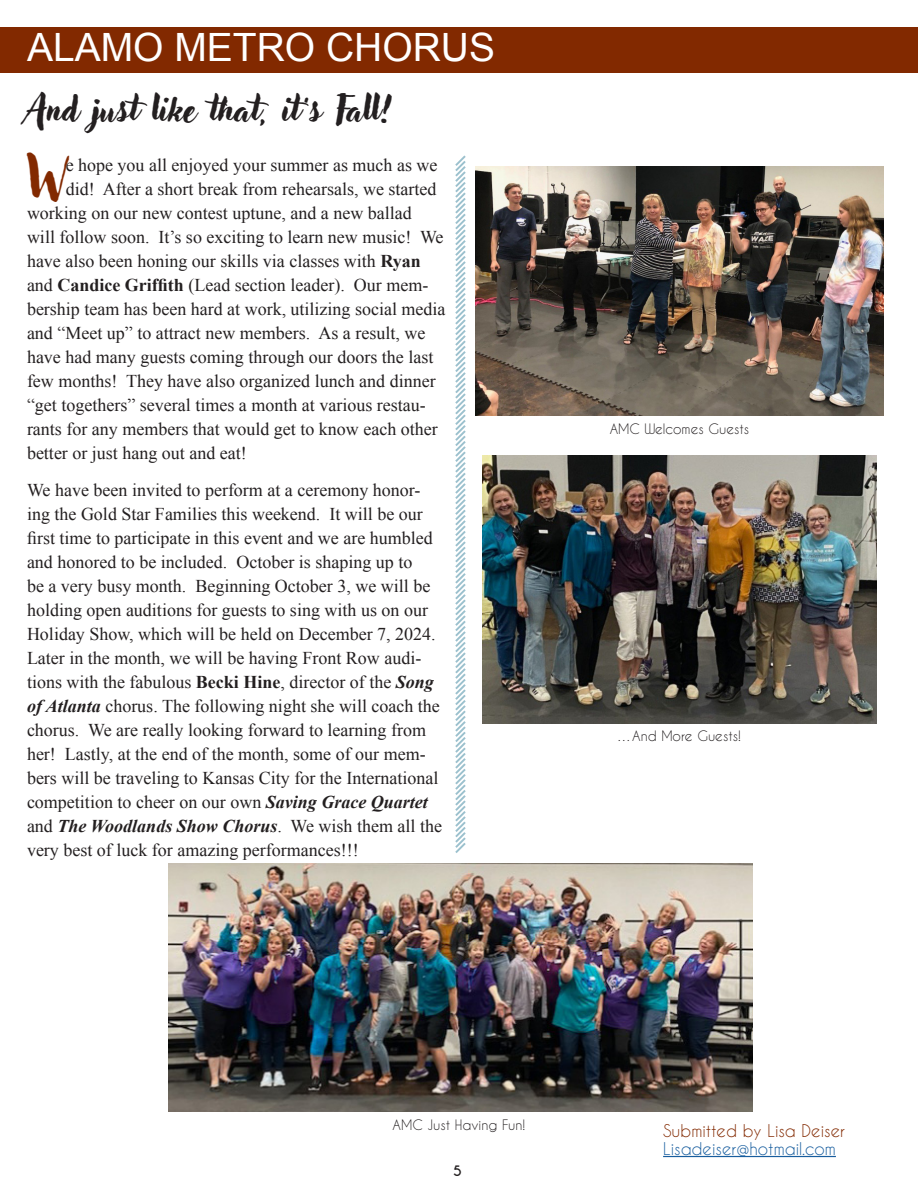
<style>
.page{position:relative;width:918px;height:1188px;background:#fff}
.page>*{position:absolute;margin:0;border:0;box-sizing:border-box;transform-origin:0 0}
.body_text{font:48px "Adlery Pro";color:#822900}
.t1{font:39px "Arial";color:#fff}
.Feature_text{font:36px "Adlery Pro";color:#231f20}
.body_text-2{font:18px/24px "Times New Roman";color:#231f20}
.Submitted_by{font:16.5px "Caviar Dreams";color:#175d9e}
.Submitted_by-2{font:16.5px "Caviar Dreams";color:#822900}
.Cutline{font:13.5px "Caviar Dreams";color:#231f20}
.t2{font:700 13.5px "Caviar Dreams";color:#231f20}
.s1{font-weight:700}
.s2{font-weight:700;font-style:italic}
</style>
<div class="page">
<svg style="left:455px;top:155px;width:11px;height:698px"></svg>
<div style="left:0;top:27px;width:918px;height:45px;background:#822900"></div>
<img style="left:475px;top:166px;width:409px;height:249px">
<img style="left:168px;top:864px;width:585px;height:248px">
<img style="left:483px;top:456px;width:393px;height:268px">
<hr style="left:663px;top:1156px;width:173px;height:1px;background:#175d9e">
<p class="t1" style="left:27px;top:22px;width:470px">ALAMO METRO CHORUS</p>
<p class="Feature_text" style="left:27px;top:87px;width:367px">And just like that, it’s Fall!</p>
<p class="body_text" style="left:27px;top:150px;width:40px">W</p>
<p class="body_text-2" style="left:66px;top:153px;width:373px">e hope you all enjoyed your summer as much as we</p>
<p class="body_text-2" style="left:66px;top:177px;width:372px">did! After a short break from rehearsals, we started</p>
<p class="body_text-2" style="left:27px;top:201px;width:386px">working on our new contest uptune, and a new ballad</p>
<p class="body_text-2" style="left:27px;top:225px;width:418px">will follow soon. It’s so exciting to learn new music! We</p>
<p class="body_text-2" style="left:27px;top:249px;width:395px">have also been honing our skills via classes with <span class="s1">Ryan</span></p>
<p class="body_text-2" style="left:27px;top:273px;width:403px">and <span class="s1">Candice Griffith</span> (Lead section leader). Our mem-</p>
<p class="body_text-2" style="left:27px;top:297px;width:420px">bership team has been hard at work, utilizing social media</p>
<p class="body_text-2" style="left:27px;top:321px;width:400px">and “Meet up” to attract new members. As a result, we</p>
<p class="body_text-2" style="left:27px;top:345px;width:408px">have had many guests coming through our doors the last</p>
<p class="body_text-2" style="left:27px;top:369px;width:410px">few months! They have also organized lunch and dinner</p>
<p class="body_text-2" style="left:27px;top:393px;width:400px">“get togethers” several times a month at various restau-</p>
<p class="body_text-2" style="left:27px;top:417px;width:412px">rants for any members that would get to know each other</p>
<p class="body_text-2" style="left:27px;top:441px;width:221px">better or just hang out and eat!</p>
<p class="body_text-2" style="left:27px;top:478px;width:417px">We have been invited to perform at a ceremony honor&shy;ing the Gold Star Families this weekend. It will be our first time to participate in this event and we are humbled and honored to be included. October is shaping up to<br>be a very busy month. Beginning October 3, we will be holding open auditions for guests to sing with us on our Holiday Show, which will be held on December 7, 2024.<br>Later in the month, we will be having Front Row audi&shy;tions with the fabulous <span class="s1">Becki Hine</span>, director of the <span class="s2">Song of Atlanta</span> chorus. The following night she will coach the chorus. We are really looking forward to learning from her! Lastly, at the end of the month, some of our mem&shy;bers will be traveling to Kansas City for the International competition to cheer on our own <span class="s2">Saving Grace Quartet </span>and <span class="s2">The Woodlands Show Chorus</span>. We wish them all the very best of luck for amazing performances!!!</p>
<p class="Cutline" style="left:610px;top:421px;width:141px">AMC Welcomes Guests</p>
<p class="Cutline" style="left:618px;top:728px;width:124px">…And More Guests!</p>
<p class="Cutline" style="left:393px;top:1116px;width:134px">AMC Just Having Fun!</p>
<p class="Submitted_by-2" style="left:663px;top:1121px;width:183px">Submitted by Lisa Deiser</p>
<p class="Submitted_by" style="left:663px;top:1139px;width:174px">Lisadeiser@hotmail.com</p>
<p class="t2" style="left:453px;top:1163px;width:10px">5</p>
</div>
